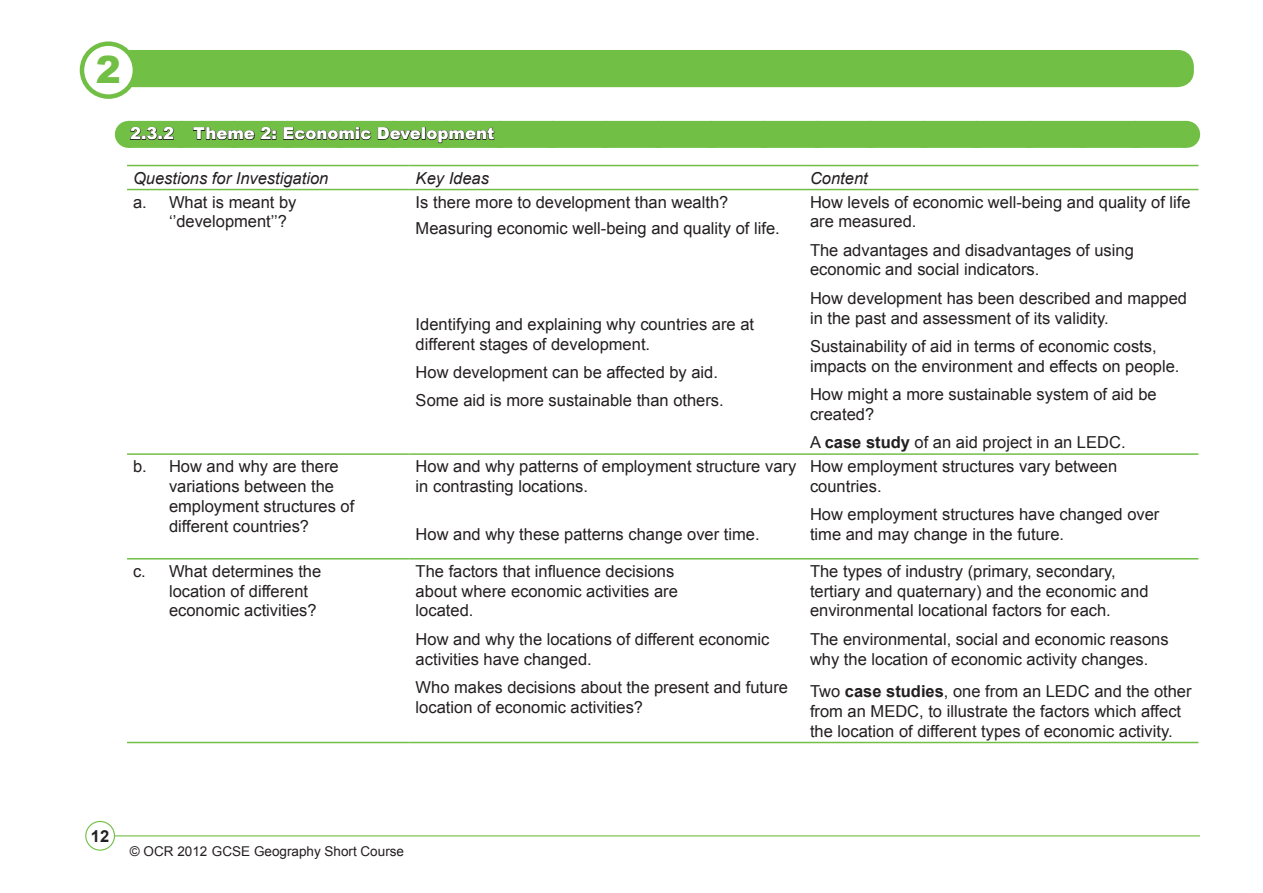
<style>
.page{position:relative;width:1263px;height:893px;background:#fff}
.page>*{position:absolute;margin:0;border:0;box-sizing:border-box;transform-origin:0 0}
.Body_Text{font:900 37.5px "Arial";color:#71bf44}
.Body_Text-2{font:16.5px/19.8px "Arial";color:#231f20}
.t1{font:italic 16.5px "Arial";color:#231f20}
.Heading_3{font:900 16.5px "Arial";color:#fff}
.t2{font:700 16.5px "Arial";color:#231f20}
.t3{font:13.5px "Arial";color:#231f20}
.s1{font-weight:700}
</style>
<div class="page">
<div style="left:109px;top:50px;width:1085px;height:37px;background:#71bf44;border-radius:16px"></div>
<div style="left:82px;top:44px;width:53px;height:53px;background:#fff;border-radius:50%"></div>
<div style="left:80px;top:41px;width:57px;height:58px;border:4px solid #71bf44;border-radius:50%"></div>
<hr style="left:114px;top:835px;width:1086px;height:1px;background:#71bf44">
<div style="left:85px;top:821px;width:30px;height:30px;border:1px solid #71bf44;border-radius:50%"></div>
<hr style="left:127px;top:165px;width:283px;height:1px;background:#71bf44">
<hr style="left:410px;top:165px;width:394px;height:1px;background:#71bf44">
<hr style="left:804px;top:165px;width:394px;height:1px;background:#71bf44">
<hr style="left:127px;top:189px;width:283px;height:1px;background:#71bf44">
<hr style="left:410px;top:189px;width:394px;height:1px;background:#71bf44">
<hr style="left:804px;top:189px;width:394px;height:1px;background:#71bf44">
<hr style="left:127px;top:453px;width:283px;height:2px;background:#71bf44">
<hr style="left:410px;top:453px;width:394px;height:2px;background:#71bf44">
<hr style="left:804px;top:453px;width:394px;height:2px;background:#71bf44">
<hr style="left:127px;top:558px;width:283px;height:1px;background:#71bf44">
<hr style="left:410px;top:558px;width:394px;height:1px;background:#71bf44">
<hr style="left:804px;top:558px;width:394px;height:1px;background:#71bf44">
<hr style="left:127px;top:742px;width:283px;height:1px;background:#71bf44">
<hr style="left:410px;top:742px;width:394px;height:1px;background:#71bf44">
<hr style="left:804px;top:742px;width:394px;height:1px;background:#71bf44">
<div style="left:128px;top:121px;width:1058px;height:27px;background:#71bf44"></div>
<svg style="left:1186px;top:121px;width:1px;height:27px"></svg>
<svg style="left:130px;top:126px;width:44px;height:22px"></svg>
<svg style="left:185px;top:126px;width:974px;height:22px"></svg>
<p class="Body_Text" style="left:96px;top:43px;width:27px">2</p>
<p class="Heading_3" style="left:130px;top:122px;width:366px">2.3.2 Theme 2: Economic Development</p>
<p class="t1" style="left:133px;top:167px;width:197px">Questions for Investigation</p>
<p class="t1" style="left:416px;top:167px;width:75px">Key Ideas</p>
<p class="t1" style="left:810px;top:167px;width:59px">Content</p>
<p class="Body_Text-2" style="left:169px;top:192px;width:129px;text-indent:-36px">a. What is meant by ‘’development’’?</p>
<p class="Body_Text-2" style="left:416px;top:192px;width:314px">Is there more to development than wealth?</p>
<p class="Body_Text-2" style="left:810px;top:192px;width:382px">How levels of economic well-being and quality of life are measured.</p>
<p class="Body_Text-2" style="left:810px;top:240px;width:325px">The advantages and disadvantages of using economic and social indicators.</p>
<p class="Body_Text-2" style="left:810px;top:288px;width:378px">How development has been described and mapped in the past and assessment of its validity.</p>
<p class="Body_Text-2" style="left:810px;top:336px;width:371px">Sustainability of aid in terms of economic costs, impacts on the environment and effects on people.</p>
<p class="Body_Text-2" style="left:810px;top:384px;width:348px">How might a more sustainable system of aid be created?</p>
<p class="Body_Text-2" style="left:810px;top:433px;width:317px">A <span class="s1">case study</span> of an aid project in an LEDC.</p>
<p class="Body_Text-2" style="left:416px;top:218px;width:366px">Measuring economic well-being and quality of life.</p>
<p class="Body_Text-2" style="left:416px;top:314px;width:340px">Identifying and explaining why countries are at different stages of development.</p>
<p class="Body_Text-2" style="left:416px;top:363px;width:304px">How development can be affected by aid.</p>
<p class="Body_Text-2" style="left:416px;top:391px;width:310px">Some aid is more sustainable than others.</p>
<p class="Body_Text-2" style="left:169px;top:457px;width:187px;text-indent:-36px">b. How and why are there variations between the employment structures of different countries?</p>
<p class="Body_Text-2" style="left:416px;top:457px;width:382px">How and why patterns of employment structure vary in contrasting locations.</p>
<p class="Body_Text-2" style="left:416px;top:524px;width:345px">How and why these patterns change over time.</p>
<p class="Body_Text-2" style="left:169px;top:561px;width:154px;text-indent:-36px">c. What determines the location of different economic activities?</p>
<p class="Body_Text-2" style="left:416px;top:561px;width:264px">The factors that influence decisions about where economic activities are located.</p>
<p class="Body_Text-2" style="left:416px;top:629px;width:355px">How and why the locations of different economic activities have changed.</p>
<p class="Body_Text-2" style="left:416px;top:677px;width:374px">Who makes decisions about the present and future location of economic activities?</p>
<p class="Body_Text-2" style="left:810px;top:457px;width:309px">How employment structures vary between countries.</p>
<p class="Body_Text-2" style="left:810px;top:505px;width:351px">How employment structures have changed over time and may change in the future.</p>
<p class="Body_Text-2" style="left:810px;top:561px;width:340px">The types of industry (primary, secondary, tertiary and quaternary) and the economic and environmental locational factors for each.</p>
<p class="Body_Text-2" style="left:810px;top:629px;width:360px">The environmental, social and economic reasons why the location of economic activity changes.</p>
<p class="Body_Text-2" style="left:810px;top:681px;width:383px">Two <span class="s1">case studies</span>, one from an LEDC and the other from an MEDC, to illustrate the factors which affect the location of different types of economic activity.</p>
<p class="t2" style="left:91px;top:825px;width:20px">12</p>
<p class="t3" style="left:130px;top:842px;width:276px">© OCR 2012 GCSE Geography Short Course</p>
</div>
